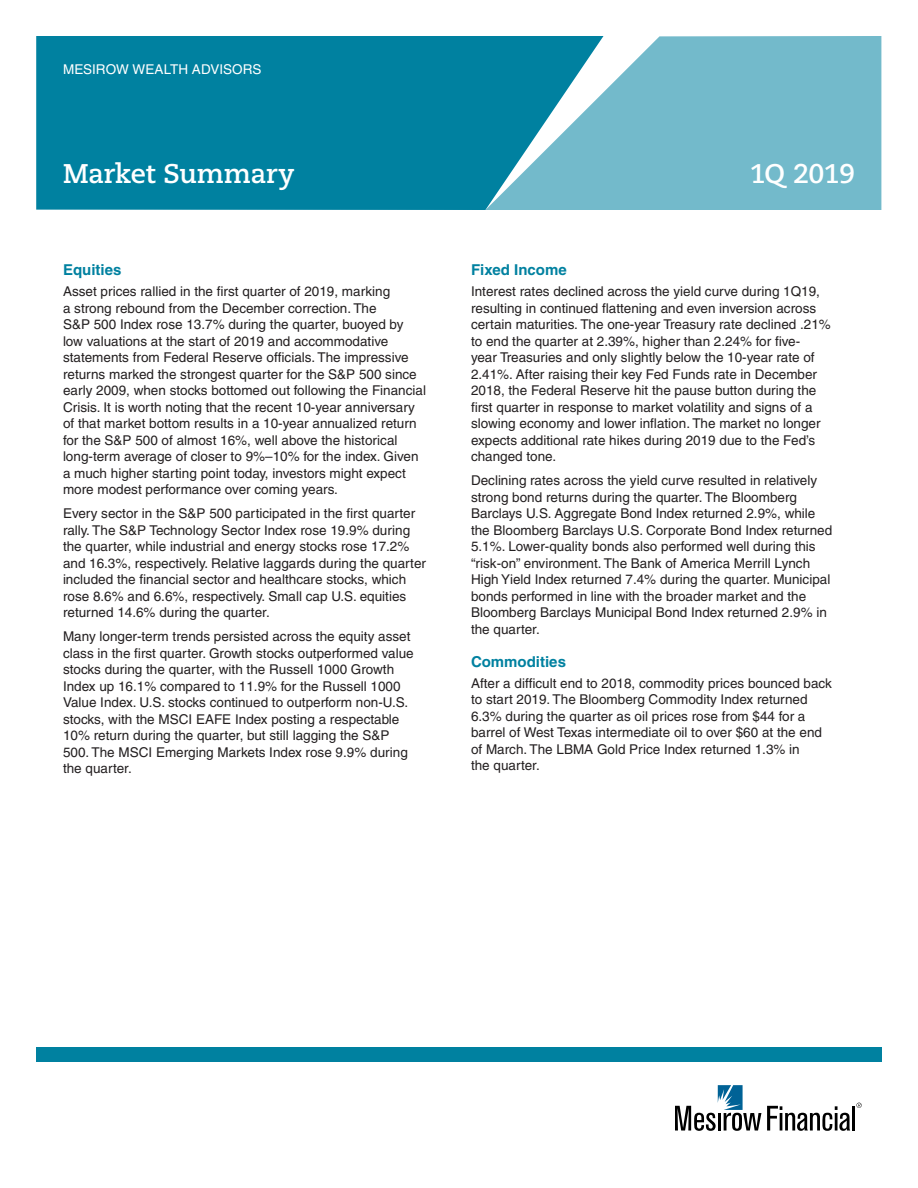
<style>
.page{position:relative;width:918px;height:1188px;background:#fff}
.page>*{position:absolute;margin:0;border:0;box-sizing:border-box;transform-origin:0 0}
.Title_nl{font:700 27px "Caecilia LT Std";letter-spacing:-.015em;color:#fff}
.NL_Subhead_1{font:700 15px "Helvetica LT";color:#0081a0}
.Body_Copy{font:13.5px/16.5px "Helvetica LT";color:#231f20}
.Body_Copy_LAST{font:13.5px/16.5px "Helvetica LT";color:#231f20}
.t1{font:13.5px "Helvetica LT";color:#fff}
</style>
<div class="page">
<svg style="left:767px;top:1106px;width:83px;height:25px"></svg>
<hr style="left:852px;top:1106px;width:3px;height:25px;background:#000">
<svg style="left:675px;top:1085px;width:86px;height:46px"></svg>
<svg style="left:856px;top:1103px;width:6px;height:5px"></svg>
<div style="left:36px;top:1047px;width:846px;height:15px;background:#0081a0"></div>
<div style="left:604px;top:36px;width:277px;height:174px;background:#73bacb"></div>
<svg style="left:36px;top:36px;width:568px;height:174px;background:#1089a6"></svg>
<p class="t1" style="left:63px;top:61px;width:200px">MESIROW WEALTH ADVISORS</p>
<p class="Title_nl" style="left:63px;top:158px;width:233px">Market Summary</p>
<p class="Title_nl" style="left:750px;top:158px;width:107px">1Q 2019</p>
<p class="NL_Subhead_1" style="left:63px;top:261px;width:60px">Equities</p>
<p class="Body_Copy" style="left:63px;top:283px;width:365px">Asset prices rallied in the first quarter of 2019, marking<br>a strong rebound from the December correction. The<br>S&amp;P 500 Index rose 13.7% during the quarter, buoyed by low valuations at the start of 2019 and accommodative statements from Federal Reserve officials. The impressive returns marked the strongest quarter for the S&amp;P 500 since early 2009, when stocks bottomed out following the Financial Crisis. It is worth noting that the recent 10-year anniversary of that market bottom results in a 10-year annualized return for the S&amp;P 500 of almost 16%, well above the historical long-term average of closer to 9%–10% for the index. Given a much higher starting point today, investors might expect more modest performance over coming years.</p>
<p class="Body_Copy" style="left:63px;top:505px;width:365px">Every sector in the S&amp;P 500 participated in the first quarter rally. The S&amp;P Technology Sector Index rose 19.9% during the quarter, while industrial and energy stocks rose 17.2% and 16.3%, respectively. Relative laggards during the quarter included the financial sector and healthcare stocks, which rose 8.6% and 6.6%, respectively. Small cap U.S. equities returned 14.6% during the quarter.</p>
<p class="Body_Copy" style="left:63px;top:628px;width:352px">Many longer-term trends persisted across the equity asset class in the first quarter. Growth stocks outperformed value stocks during the quarter, with the Russell 1000 Growth Index up 16.1% compared to 11.9% for the Russell 1000<br>Value Index. U.S. stocks continued to outperform non-U.S. stocks, with the MSCI EAFE Index posting a respectable 10% return during the quarter, but still lagging the S&amp;P 500. The MSCI Emerging Markets Index rose 9.9% during the quarter.</p>
<p class="NL_Subhead_1" style="left:471px;top:261px;width:97px">Fixed Income</p>
<p class="Body_Copy" style="left:471px;top:283px;width:361px">Interest rates declined across the yield curve during 1Q19, resulting in continued flattening and even inversion across certain maturities. The one-year Treasury rate declined .21% to end the quarter at 2.39%, higher than 2.24% for five-<br>year Treasuries and only slightly below the 10-year rate of 2.41%. After raising their key Fed Funds rate in December 2018, the Federal Reserve hit the pause button during the first quarter in response to market volatility and signs of a slowing economy and lower inflation. The market no longer expects additional rate hikes during 2019 due to the Fed’s changed tone.</p>
<p class="Body_Copy_LAST" style="left:471px;top:472px;width:363px">Declining rates across the yield curve resulted in relatively strong bond returns during the quarter. The Bloomberg Barclays U.S. Aggregate Bond Index returned 2.9%, while the Bloomberg Barclays U.S. Corporate Bond Index returned 5.1%. Lower-quality bonds also performed well during this “risk-on” environment. The Bank of America Merrill Lynch High Yield Index returned 7.4% during the quarter. Municipal bonds performed in line with the broader market and the Bloomberg Barclays Municipal Bond Index returned 2.9% in the quarter.</p>
<p class="NL_Subhead_1" style="left:471px;top:652px;width:97px">Commodities</p>
<p class="Body_Copy" style="left:471px;top:675px;width:362px">After a difficult end to 2018, commodity prices bounced back to start 2019. The Bloomberg Commodity Index returned 6.3% during the quarter as oil prices rose from $44 for a barrel of West Texas intermediate oil to over $60 at the end of March. The LBMA Gold Price Index returned 1.3% in<br>the quarter.</p>
</div>
